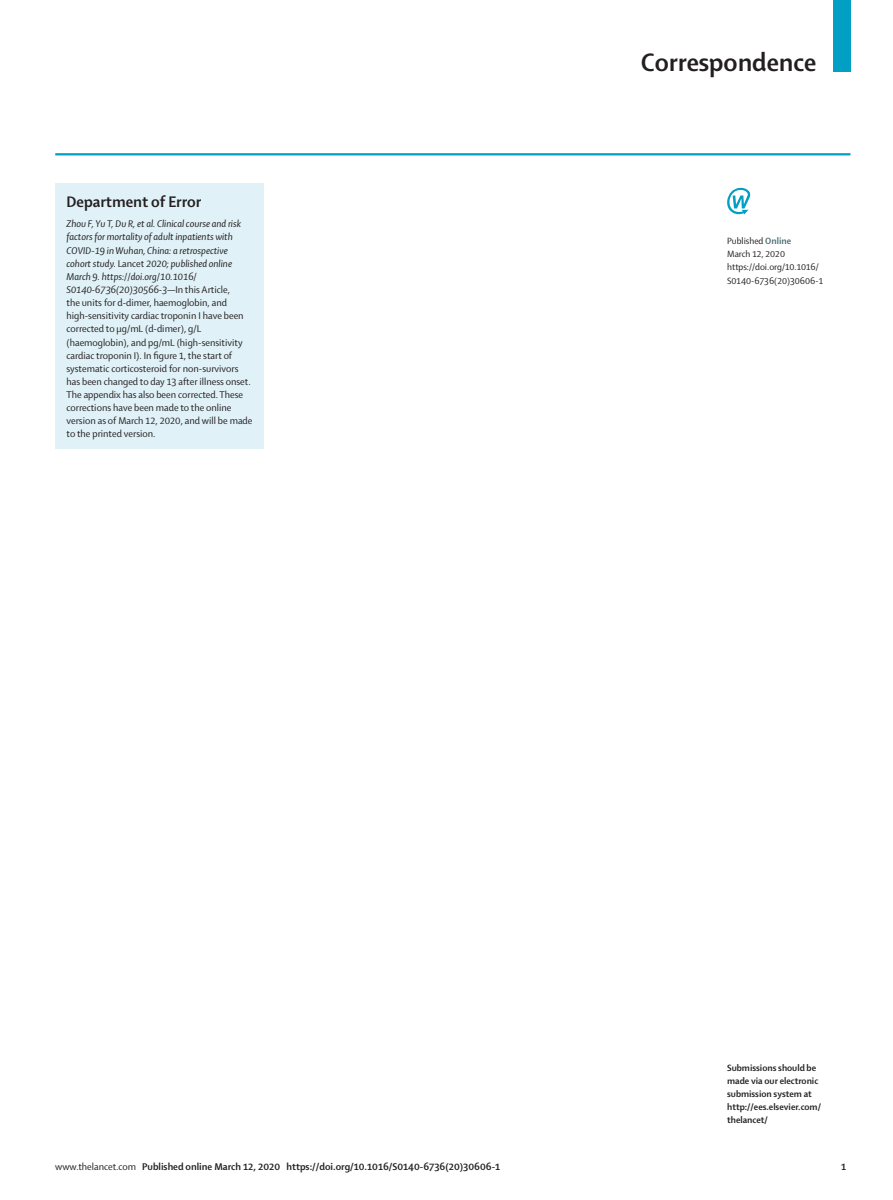
<style>
.page{position:relative;width:893px;height:1200px;background:#fff}
.page>*{position:absolute;margin:0;border:0;box-sizing:border-box;transform-origin:0 0}
.t1{font:700 27px "Shaker 2 Lancet";color:#231f20}
.heading_2__black{font:700 16.5px "Shaker 2 Lancet";color:#231f20}
.acknowledgment_text{font:10.5px/13.2px "Shaker 2 Lancet";color:#231f20}
.t2{font:700 10.5px "Shaker 2 Lancet";color:#231f20}
.t3{font:700 9.75px/13.2px "Shaker 2 Lancet";color:#231f20}
.nav_RHP{font:9.75px/13.2px "Shaker 2 Lancet";color:#231f20}
.s1{font-style:italic}
.s2{font-weight:700;color:#4d6a74}
.s3{font-weight:400}
</style>
<div class="page">
<div style="left:833px;top:0;width:17px;height:71px;background:#009fc3"></div>
<hr style="left:55px;top:153px;width:795px;height:2px;background:#009fc3">
<div style="left:55px;top:183px;width:209px;height:265px;background:#e0f2f7"></div>
<svg style="left:727px;top:188px;width:24px;height:27px"></svg>
<p class="heading_2__black" style="left:67px;top:191px;width:136px">Department of Error</p>
<p class="acknowledgment_text" style="left:67px;top:217px;width:187px"><span class="s1">Zhou F, Yu T, Du R, et al. Clinical course and risk factors for mortality of adult inpatients with COVID-19 in Wuhan, China: a retrospective cohort study.</span> Lancet <span class="s1">2020; published online March 9. https://doi.org/10.1016/ S0140-6736(20)30566-3—</span>In this Article,<br>the units for d-dimer, haemoglobin, and high-sensitivity cardiac troponin I have been corrected to μg/mL (d-dimer), g/L (haemoglobin), and pg/mL (high-sensitivity cardiac troponin I). In figure 1, the start of systematic corticosteroid for non-survivors has been changed to day 13 after illness onset.<br>The appendix has also been corrected. These corrections have been made to the online version as of March 12, 2020, and will be made to the printed version.</p>
<h1 class="t1" style="left:641px;top:45px;width:177px">Correspondence</h1>
<p class="nav_RHP" style="left:727px;top:234px;width:98px">Published <span class="s2">Online<br></span>March 12, 2020 https://doi.org/10.1016/<br>S0140-6736(20)30606-1</p>
<p class="t3" style="left:727px;top:1060px;width:95px">Submissions should be made via our electronic submission system at http://ees.elsevier.com/ thelancet/</p>
<p class="t2" style="left:55px;top:1159px;width:447px"><span class="s3">www.thelancet.com</span> Published online March 12, 2020 https://doi.org/10.1016/S0140-6736(20)30606-1</p>
<p class="t2" style="left:841px;top:1159px;width:7px">1</p>
</div>
